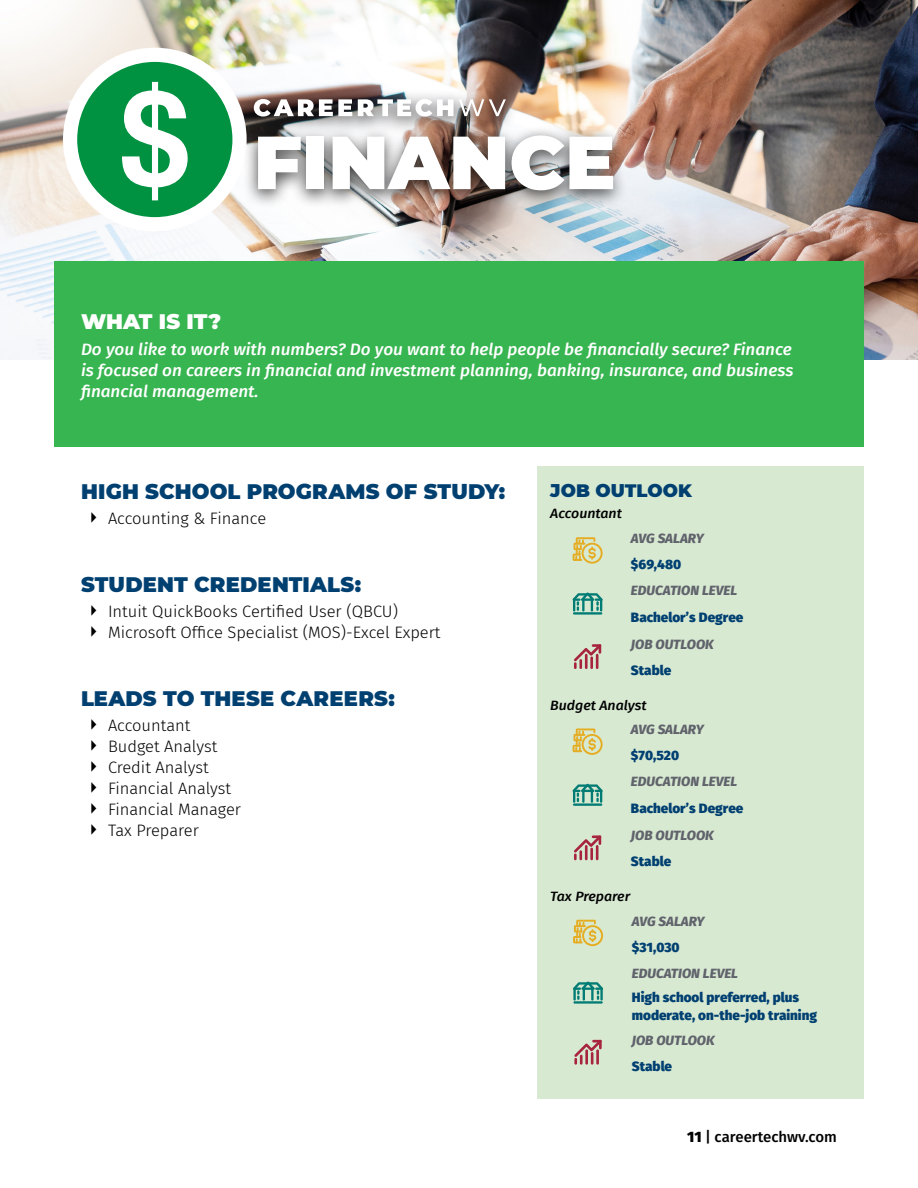
<style>
.page{position:relative;width:918px;height:1188px;background:#fff}
.page>*{position:absolute;margin:0;border:0;box-sizing:border-box;transform-origin:0 0}
.t1{font:900 75px "Montserrat";color:#fff}
.Section{font:900 21px "Montserrat";letter-spacing:.01em;color:#004071}
.What_Is_It{font:900 21px "Montserrat";letter-spacing:-.005em;color:#fff}
.Job_Outlook{font:900 18px "Montserrat";color:#004071}
.t2{font:300 16.5px "Fira Sans";color:#000}
.Cluster_Description{font:italic 500 16.5px/21px "Fira Sans";color:#fff;text-align:justify;scale:1.04 1}
.t3{font:500 15px "Fira Sans";color:#000}
.Table_Text_2{font:800 13.5px/18px "Fira Sans";color:#004071}
.Table_Heading{font:italic 800 13.5px "Fira Sans";color:#60636b}
.Job_Labels{font:italic 500 13.5px "Fira Sans";color:#000;scale:1.05 1}
.s1{font-family:"Montserrat";font-weight:500;font-size:24.75px}
.s2{font-weight:800}
</style>
<div class="page">
<img style="left:0;top:0;width:918px;height:360px">
<div style="left:54px;top:261px;width:810px;height:185px;background:#37b550"></div>
<div style="left:63px;top:48px;width:184px;height:183px;background:#fff;border-radius:50%"></div>
<svg style="left:77px;top:62px;width:155px;height:155px"></svg>
<div style="left:243px;top:124px;width:385px;height:85px;background:#000;opacity:.75"></div>
<div style="left:239px;top:89px;width:280px;height:47px;background:#000;opacity:.75"></div>
<svg style="left:254px;top:99px;width:98px;height:18px"></svg>
<svg style="left:358px;top:99px;width:148px;height:18px"></svg>
<div style="left:537px;top:466px;width:326px;height:633px;background:#d8e9d2"></div>
<svg style="left:573px;top:537px;width:30px;height:27px"></svg>
<hr style="left:573px;top:612px;width:29px;height:3px;background:#017c75">
<svg style="left:572px;top:592px;width:31px;height:20px"></svg>
<svg style="left:574px;top:644px;width:27px;height:25px"></svg>
<svg style="left:573px;top:728px;width:30px;height:27px"></svg>
<hr style="left:573px;top:803px;width:29px;height:3px;background:#017c75">
<svg style="left:572px;top:784px;width:31px;height:19px"></svg>
<svg style="left:574px;top:835px;width:27px;height:25px"></svg>
<svg style="left:573px;top:920px;width:30px;height:26px"></svg>
<hr style="left:573px;top:1001px;width:30px;height:3px;background:#017c75">
<svg style="left:573px;top:981px;width:30px;height:20px"></svg>
<svg style="left:574px;top:1040px;width:28px;height:25px"></svg>
<hr style="left:596px;top:1049px;width:3px;height:16px;background:#a7243f">
<p class="t1" style="left:254px;top:106px;width:363px">FINANCE</p>
<p class="What_Is_It" style="left:81px;top:306px;width:142px">WHAT IS IT?</p>
<p class="Cluster_Description" style="left:81px;top:338px;width:687px">Do you like to work with numbers? Do you want to help people be financially secure? Finance is focused on careers in financial and investment planning, banking, insurance, and business financial management.</p>
<p class="Section" style="left:81px;top:475px;width:426px">HIGH SCHOOL PROGRAMS OF STUDY:</p>
<p class="t2" style="left:90px;top:507px;width:178px"><span class="s1">▶</span> Accounting &amp; Finance</p>
<p class="Section" style="left:81px;top:568px;width:282px">STUDENT CREDENTIALS:</p>
<p class="t2" style="left:90px;top:600px;width:310px"><span class="s1">▶</span> Intuit QuickBooks Certified User (QBCU)</p>
<p class="t2" style="left:90px;top:621px;width:352px"><span class="s1">▶</span> Microsoft Office Specialist (MOS)-Excel Expert</p>
<p class="Section" style="left:81px;top:682px;width:315px">LEADS TO THESE CAREERS:</p>
<p class="t2" style="left:90px;top:714px;width:102px"><span class="s1">▶</span> Accountant</p>
<p class="t2" style="left:90px;top:735px;width:129px"><span class="s1">▶</span> Budget Analyst</p>
<p class="t2" style="left:90px;top:756px;width:120px"><span class="s1">▶</span> Credit Analyst</p>
<p class="t2" style="left:90px;top:777px;width:143px"><span class="s1">▶</span> Financial Analyst</p>
<p class="t2" style="left:90px;top:798px;width:153px"><span class="s1">▶</span> Financial Manager</p>
<p class="t2" style="left:90px;top:819px;width:110px"><span class="s1">▶</span> Tax Preparer</p>
<p class="Job_Outlook" style="left:550px;top:478px;width:143px">JOB OUTLOOK</p>
<p class="Job_Labels" style="left:550px;top:503px;width:70px">Accountant</p>
<p class="Table_Heading" style="left:631px;top:527px;width:74px">AVG SALARY</p>
<p class="Table_Text_2" style="left:631px;top:555px;width:52px">$69,480</p>
<p class="Table_Heading" style="left:631px;top:579px;width:108px">EDUCATION LEVEL</p>
<p class="Table_Text_2" style="left:631px;top:608px;width:114px">Bachelor’s Degree</p>
<p class="Table_Heading" style="left:631px;top:633px;width:84px">JOB OUTLOOK</p>
<p class="Table_Text_2" style="left:631px;top:662px;width:42px">Stable</p>
<p class="Job_Labels" style="left:550px;top:694px;width:93px">Budget Analyst</p>
<p class="Table_Heading" style="left:631px;top:718px;width:74px">AVG SALARY</p>
<p class="Table_Text_2" style="left:631px;top:747px;width:50px">$70,520</p>
<p class="Table_Heading" style="left:631px;top:770px;width:108px">EDUCATION LEVEL</p>
<p class="Table_Text_2" style="left:631px;top:800px;width:114px">Bachelor’s Degree</p>
<p class="Table_Heading" style="left:631px;top:824px;width:84px">JOB OUTLOOK</p>
<p class="Table_Text_2" style="left:631px;top:853px;width:42px">Stable</p>
<p class="Job_Labels" style="left:550px;top:885px;width:78px">Tax Preparer</p>
<p class="Table_Heading" style="left:632px;top:909px;width:74px">AVG SALARY</p>
<p class="Table_Text_2" style="left:632px;top:938px;width:49px">$31,030</p>
<p class="Table_Heading" style="left:632px;top:961px;width:108px">EDUCATION LEVEL</p>
<p class="Table_Text_2" style="left:632px;top:988px;width:187px">High school preferred, plus moderate, on-the-job training</p>
<p class="Table_Heading" style="left:632px;top:1028px;width:84px">JOB OUTLOOK</p>
<p class="Table_Text_2" style="left:632px;top:1057px;width:42px">Stable</p>
<p class="t3" style="left:687px;top:1124px;width:151px"><span class="s2">11</span> | careertechwv.com</p>
</div>
